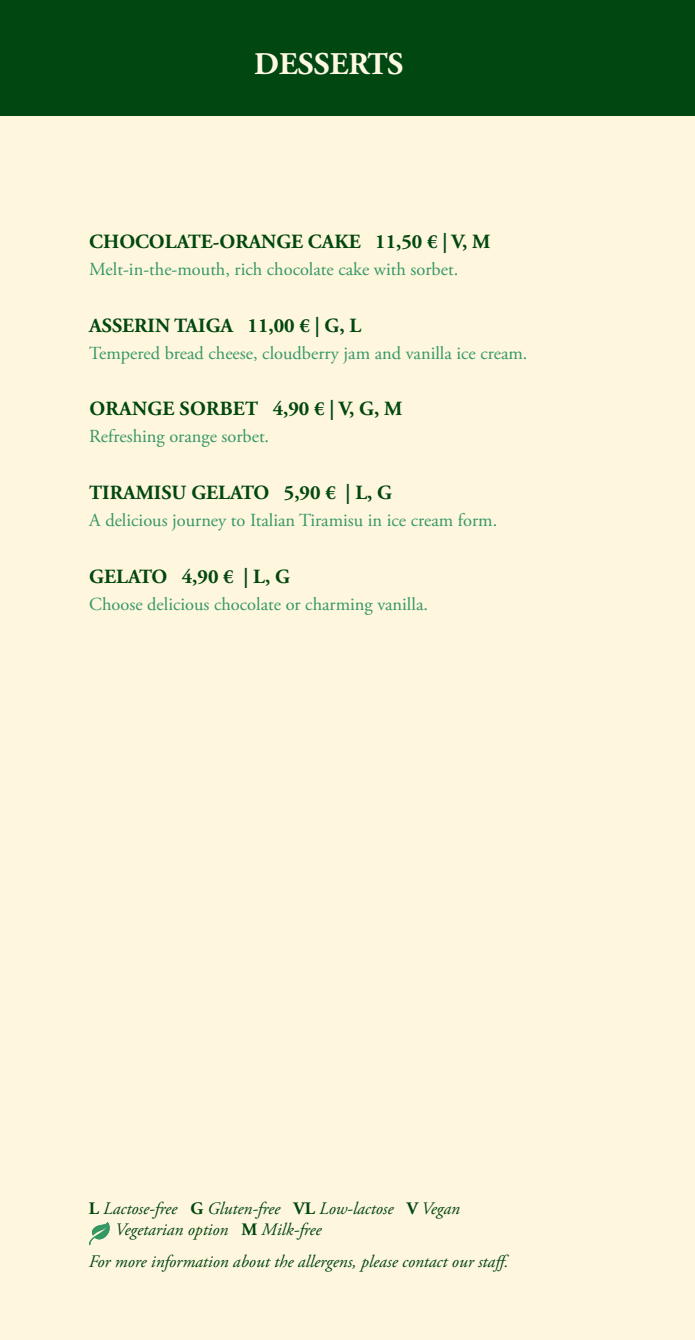
<style>
.page{position:relative;width:695px;height:1340px;background:#fff}
.page>*{position:absolute;margin:0;border:0;box-sizing:border-box;transform-origin:0 0}
.t1{font:700 31.5px "Adobe Garamond Pro";color:#fff9e3}
.t2{font:700 20.12px "Adobe Garamond Pro";color:#004712}
.t3{font:18.38px "Adobe Garamond Pro";color:#349865}
.t4{font:italic 17.5px/21px "Adobe Garamond Pro";color:#004712}
.s1{font-weight:700;font-style:normal}
</style>
<div class="page">
<div style="left:0;top:0;width:694px;height:1339px;background:#fff6de"></div>
<div style="left:0;top:0;width:694px;height:116px;background:#004712"></div>
<svg style="left:89px;top:1222px;width:21px;height:23px"></svg>
<h1 class="t1" style="left:254px;top:45px;width:151px">DESSERTS</h1>
<p class="t2" style="left:89px;top:230px;width:402px">CHOCOLATE-ORANGE CAKE 11,50 € | V, M</p>
<p class="t3" style="left:89px;top:258px;width:370px">Melt-in-the-mouth, rich chocolate cake with sorbet.</p>
<p class="t2" style="left:89px;top:314px;width:273px">ASSERIN TAIGA 11,00 € | G, L</p>
<p class="t3" style="left:89px;top:342px;width:439px">Tempered bread cheese, cloudberry jam and vanilla ice cream.</p>
<p class="t2" style="left:89px;top:396px;width:314px">ORANGE SORBET 4,90 € | V, G, M</p>
<p class="t3" style="left:89px;top:425px;width:181px">Refreshing orange sorbet.</p>
<p class="t2" style="left:89px;top:480px;width:304px">TIRAMISU GELATO 5,90 € | L, G</p>
<p class="t3" style="left:89px;top:509px;width:409px">A delicious journey to Italian Tiramisu in ice cream form.</p>
<p class="t2" style="left:89px;top:565px;width:202px">GELATO 4,90 € | L, G</p>
<p class="t3" style="left:89px;top:593px;width:340px">Choose delicious chocolate or charming vanilla.</p>
<p class="t4" style="left:115px;top:1198px;width:346px;text-indent:-26px"><span class="s1">L</span> Lactose-free <span class="s1">G</span> Gluten-free <span class="s1">VL</span> Low-lactose <span class="s1">V</span> Vegan<br>Vegetarian option <span class="s1">M</span> Milk-free</p>
<p class="t4" style="left:89px;top:1250px;width:424px">For more information about the allergens, please contact our staff.</p>
</div>
